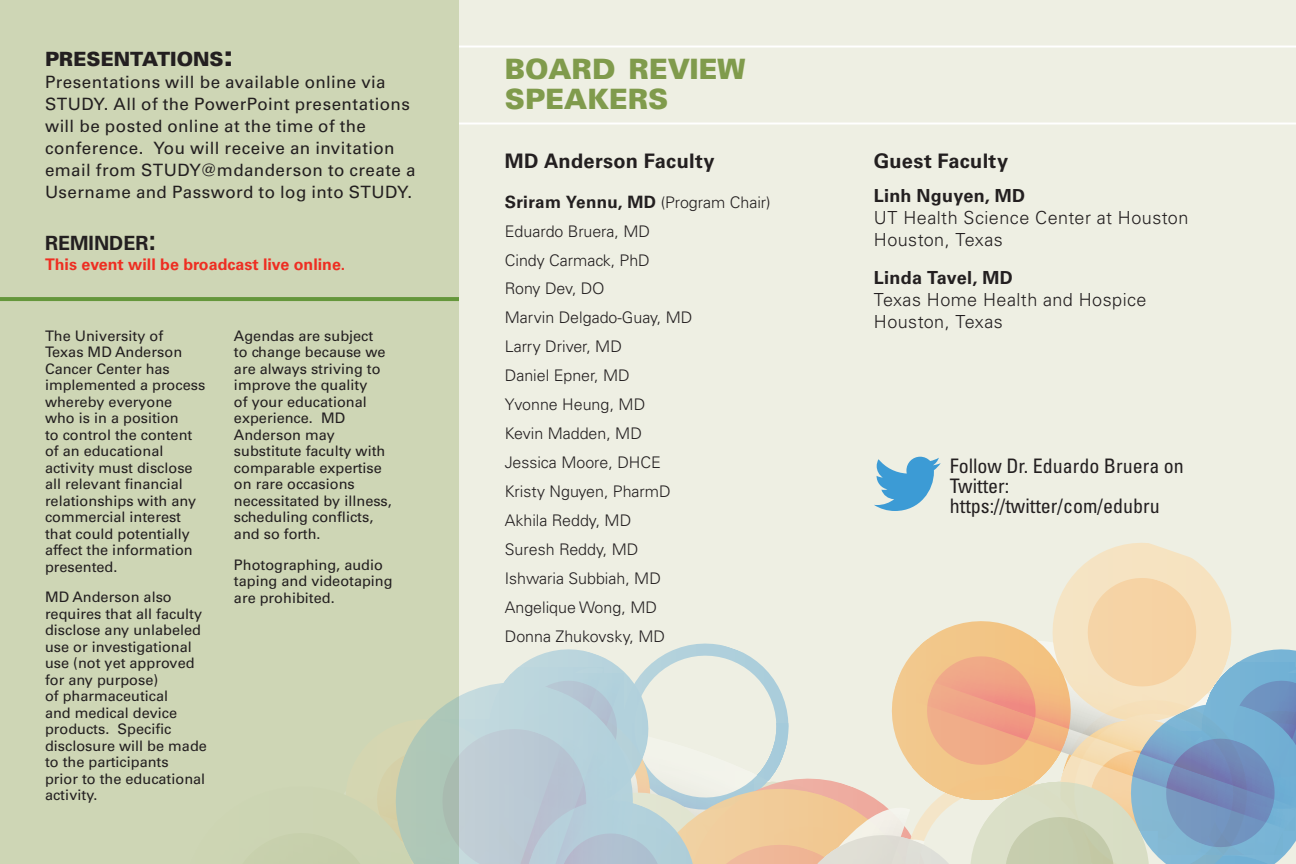
<style>
.page{position:relative;width:1296px;height:864px;background:#fff}
.page>*{position:absolute;margin:0;border:0;box-sizing:border-box;transform-origin:0 0}
.t1{font:900 28px/30px "Univers";color:#809b4c}
.t2{font:condensed 20px/20px "Univers LT Std";color:#231f20}
.t3{font:700 20px "Univers LT Std";letter-spacing:.015em;color:#231f20}
.t4{font:900 19.6px "Univers";color:#231f20}
.t5{font:700 19.6px "Univers LT Std";color:#231f20}
.t6{font:300 18px/22px "Univers LT Std";letter-spacing:.025em;color:#231f20}
.t7{font:700 18px "Univers LT Std";letter-spacing:.015em;color:#231f20}
.t8{font:17px/22px "Univers LT Std";letter-spacing:.025em;color:#231f20}
.t9{font:700 17px "Univers LT Std";letter-spacing:.015em;color:#231f20}
.t10{font:300 16px/29px "Univers LT Std";color:#231f20}
.t11{font:700 16px "Univers LT Std";color:#ee2e22}
.t12{font:14.4px/16.6px "Univers LT Std";color:#231f20}
.s1{font-size:28px}
.s2{font-weight:300;font-size:16px}
</style>
<div class="page">
<div style="left:459px;top:0;width:837px;height:864px;background:#eeefe3"></div>
<hr style="left:451px;top:46px;width:845px;height:2px;background:#fff">
<hr style="left:451px;top:123px;width:845px;height:2px;background:#fff">
<div style="left:1px;top:0;width:458px;height:864px;background:#ced6b5"></div>
<svg style="left:294px;top:543px;width:1002px;height:321px"></svg>
<svg style="left:874px;top:457px;width:67px;height:54px"></svg>
<hr style="left:0;top:297px;width:459px;height:4px;background:#65973b">
<h3 class="t4" style="left:45px;top:46px;width:189px">PRESENTATIONS<span class="s1">:</span></h3>
<p class="t8" style="left:45px;top:71px;width:372px">Presentations will be available online via STUDY. All of the PowerPoint presentations will be posted online at the time of the conference. You will receive an invitation email from STUDY@mdanderson to create a Username and Password to log into STUDY.</p>
<h3 class="t5" style="left:45px;top:232px;width:113px">REMINDER<span class="s1">:</span></h3>
<p class="t11" style="left:45px;top:255px;width:302px">This event will be broadcast live online.</p>
<p class="t12" style="left:45px;top:327px;width:162px">The University of<br>Texas MD Anderson<br>Cancer Center has implemented a process whereby everyone who is in a position<br>to control the content of an educational activity must disclose all relevant financial relationships with any commercial interest that could potentially affect the information presented.</p>
<p class="t12" style="left:45px;top:589px;width:163px">MD Anderson also requires that all faculty disclose any unlabeled use or investigational use (not yet approved for any purpose)<br>of pharmaceutical<br>and medical device products. Specific disclosure will be made to the participants<br>prior to the educational activity.</p>
<p class="t12" style="left:234px;top:327px;width:159px">Agendas are subject<br>to change because we are always striving to improve the quality<br>of your educational experience. MD<br>Anderson may substitute faculty with comparable expertise on rare occasions necessitated by illness, scheduling conflicts, and so forth.</p>
<p class="t12" style="left:234px;top:556px;width:160px">Photographing, audio taping and videotaping are prohibited.</p>
<h1 class="t1" style="left:505px;top:52px;width:242px">BOARD REVIEW<br>SPEAKERS</h1>
<h2 class="t3" style="left:505px;top:149px;width:211px">MD Anderson Faculty</h2>
<p class="t9" style="left:505px;top:192px;width:267px">Sriram Yennu, MD <span class="s2">(Program Chair)</span></p>
<p class="t10" style="left:505px;top:216px;width:189px">Eduardo Bruera, MD<br>Cindy Carmack, PhD<br>Rony Dev, DO<br>Marvin Delgado-Guay, MD<br>Larry Driver, MD<br>Daniel Epner, MD<br>Yvonne Heung, MD<br>Kevin Madden, MD<br>Jessica Moore, DHCE<br>Kristy Nguyen, PharmD<br>Akhila Reddy, MD<br>Suresh Reddy, MD<br>Ishwaria Subbiah, MD<br>Angelique Wong, MD<br>Donna Zhukovsky, MD</p>
<h2 class="t3" style="left:874px;top:149px;width:136px">Guest Faculty</h2>
<p class="t7" style="left:874px;top:185px;width:153px">Linh Nguyen, MD</p>
<p class="t6" style="left:874px;top:207px;width:316px">UT Health Science Center at Houston<br>Houston, Texas</p>
<p class="t7" style="left:874px;top:267px;width:140px">Linda Tavel, MD</p>
<p class="t6" style="left:874px;top:289px;width:274px">Texas Home Health and Hospice<br>Houston, Texas</p>
<h2 class="t2" style="left:950px;top:456px;width:236px">Follow Dr. Eduardo Bruera on<br>Twitter: https://twitter/com/edubru</h2>
</div>
